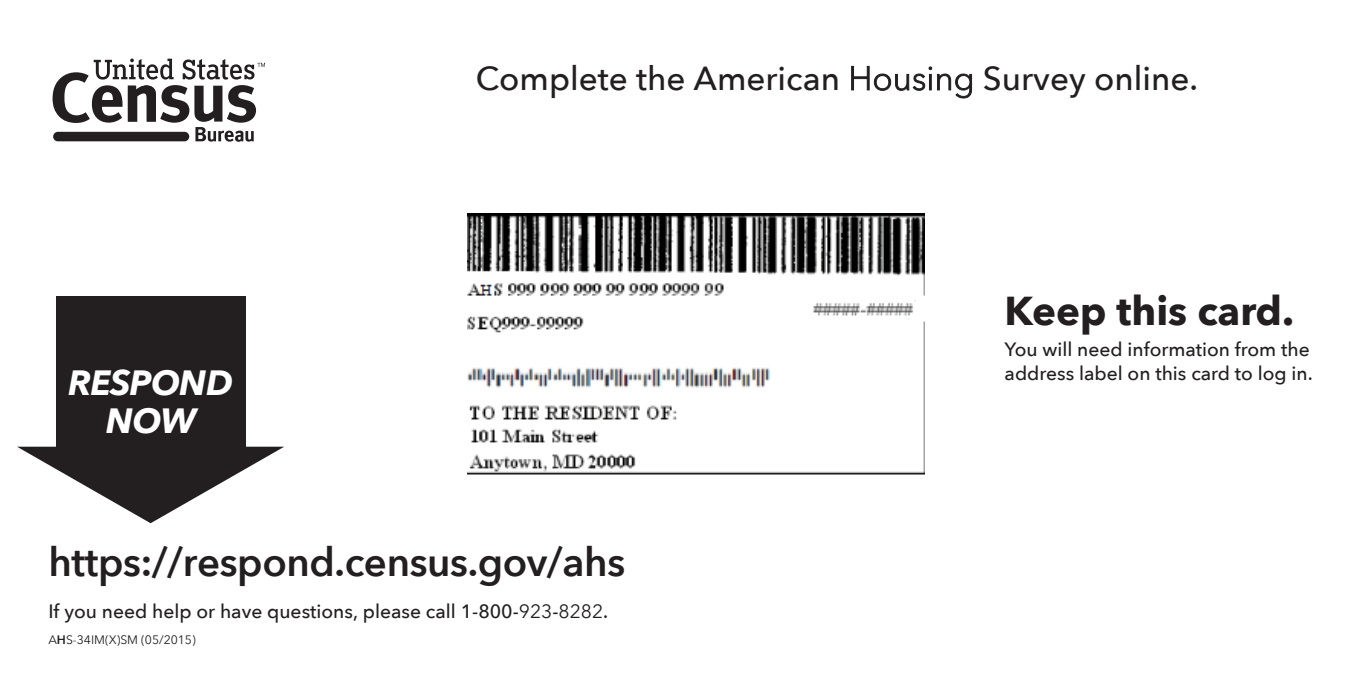
<style>
.page{position:relative;width:1355px;height:693px;background:#fff}
.page>*{position:absolute;margin:0;border:0;box-sizing:border-box;transform-origin:0 0}
.t1{font:600 40.25px "Avenir Next Cyr W04";letter-spacing:-.01em;color:#231f20}
.t2{font:700 40.25px "Avenir Next";color:#231f20}
.t3{font:italic 700 35px/38.5px "Avenir Next";letter-spacing:-.025em;color:#fff;text-align:center}
.t4{font:500 33.25px "Avenir Next";color:#231f20}
.t5{font:500 19.25px/24.5px "Avenir Next";color:#231f20}
.t6{font:12.25px "Avenir Next";color:#231f20}
.s1{font-family:"Avenir Next Cyr W04";font-weight:300}
.s2{font-family:"Avenir Next LTW04";font-weight:400}
.s3{font-family:"Avenir Next Cyr W04";font-weight:600}
</style>
<div class="page">
<svg style="left:17px;top:447px;width:267px;height:76px"></svg>
<div style="left:56px;top:296px;width:190px;height:151px;background:#231f20"></div>
<svg style="left:53px;top:59px;width:212px;height:83px"></svg>
<img style="left:467px;top:214px;width:457px;height:261px">
<h2 class="t3" style="left:68px;top:363px;width:166px">RESPOND<br>NOW</h2>
<h3 class="t4" style="left:476px;top:50px;width:724px">Complete the American <span class="s1">Housing</span> Survey online.</h3>
<h1 class="t2" style="left:1004px;top:276px;width:291px">Keep this card.</h1>
<p class="t5" style="left:1004px;top:336px;width:310px">You will need information from the address label on this card to log in.</p>
<h1 class="t1" style="left:48px;top:537px;width:578px">https://respond.census.gov/ahs</h1>
<p class="t5" style="left:48px;top:598px;width:561px">If you need help or have questions, please call 1-800-<span class="s2">923</span>-<span class="s2">8282</span>.</p>
<p class="t6" style="left:48px;top:630px;width:149px">A<span class="s3">H</span>S-34IM(X)SM (05/2015)</p>
</div>
